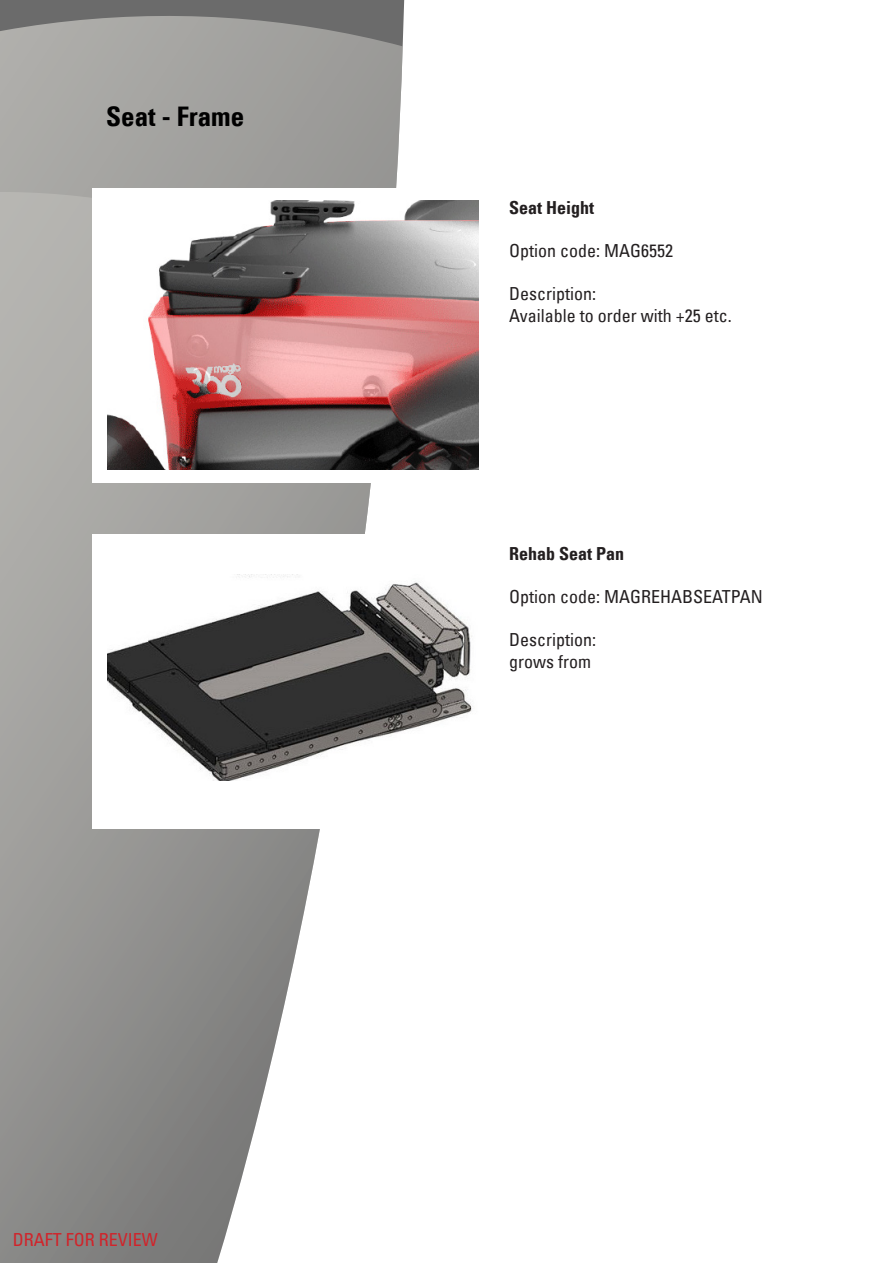
<style>
.page{position:relative;width:893px;height:1263px;background:#fff}
.page>*{position:absolute;margin:0;border:0;box-sizing:border-box;transform-origin:0 0}
.q100-title-heading{font:27px "Univers Com 67 Bold Cond";color:#000}
.t1{font:condensed 18px "Univers Com 57";color:#231f20}
.t2{font:18px "Univers Com 67 Bold Cond";color:#231f20}
.t3{font:condensed 18px "Univers Com 57";color:#d1232a}
</style>
<div class="page">
<svg style="left:0;top:0;width:405px;height:93px;background:#969593"></svg>
<svg style="left:0;top:93px;width:401px;height:1170px"></svg>
<div style="left:92px;top:188px;width:709px;height:295px;background:#fff"></div>
<div style="left:92px;top:534px;width:709px;height:295px;background:#fff"></div>
<img style="left:107px;top:201px;width:371px;height:269px">
<img style="left:107px;top:575px;width:365px;height:206px">
<p class="q100-title-heading" style="left:106px;top:100px;width:139px">Seat - Frame</p>
<p class="t3" style="left:13px;top:1228px;width:147px">DRAFT FOR REVIEW</p>
<p class="t2" style="left:509px;top:196px;width:87px">Seat Height</p>
<p class="t1" style="left:509px;top:239px;width:165px">Option code: MAG6552</p>
<p class="t1" style="left:509px;top:282px;width:88px">Description:</p>
<p class="t1" style="left:509px;top:304px;width:224px">Available to order with +25 etc.</p>
<p class="t2" style="left:509px;top:542px;width:117px">Rehab Seat Pan</p>
<p class="t1" style="left:509px;top:585px;width:255px">Option code: MAGREHABSEATPAN</p>
<p class="t1" style="left:509px;top:629px;width:88px">Description:</p>
<p class="t1" style="left:509px;top:650px;width:83px">grows from</p>
</div>
